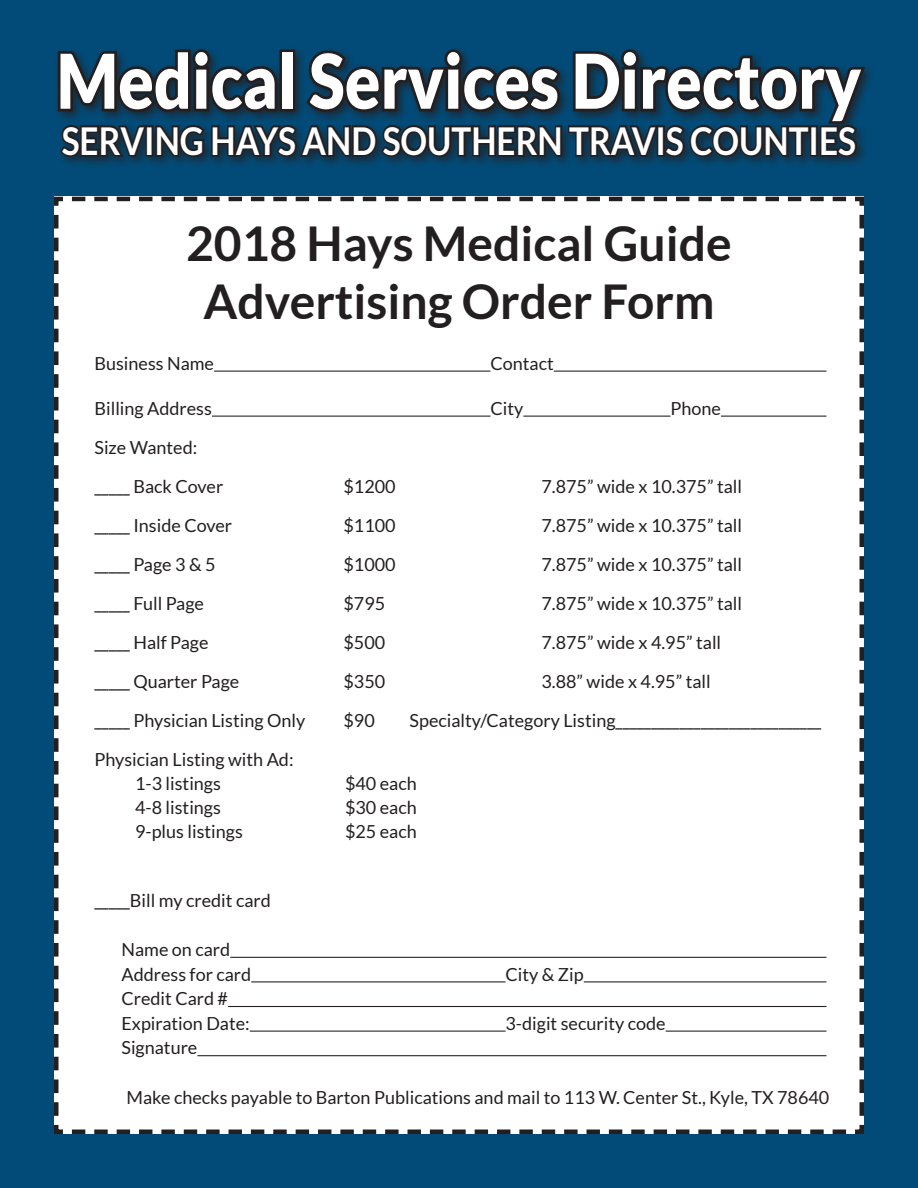
<style>
.page{position:relative;width:918px;height:1188px;background:#024b78}
.page>*{position:absolute;margin:0;border:0;box-sizing:border-box;transform-origin:0 0}
.t1{font:900 75.45px "Lato";color:#fff;scale:.87 1}
.t2{font:700 48px "Lato";color:#231f20}
.t3{font:700 38.4px "Lato";color:#fff;scale:.87 1}
.t4{font:18px "Lato";color:#231f20}
</style>
<div class="page">
<svg style="left:57px;top:49px;width:811px;height:116px"></svg>
<div style="left:54px;top:196px;width:810px;height:938px;background:#fff"></div>
<hr style="left:214px;top:371px;width:276px;height:1px;background:#231f20">
<hr style="left:554px;top:371px;width:273px;height:1px;background:#231f20">
<hr style="left:212px;top:416px;width:278px;height:1px;background:#231f20">
<hr style="left:523px;top:416px;width:147px;height:1px;background:#231f20">
<hr style="left:721px;top:416px;width:105px;height:1px;background:#231f20">
<hr style="left:230px;top:957px;width:597px;height:1px;background:#231f20">
<hr style="left:251px;top:981px;width:254px;height:1px;background:#231f20">
<hr style="left:584px;top:981px;width:243px;height:1px;background:#231f20">
<hr style="left:228px;top:1006px;width:598px;height:1px;background:#231f20">
<hr style="left:250px;top:1031px;width:255px;height:1px;background:#231f20">
<hr style="left:666px;top:1031px;width:161px;height:1px;background:#231f20">
<hr style="left:197px;top:1055px;width:630px;height:1px;background:#231f20">
<p class="t1" style="left:57px;top:37px;width:927px">Medical Services Directory</p>
<p class="t3" style="left:62px;top:119px;width:915px">SERVING HAYS AND SOUTHERN TRAVIS COUNTIES</p>
<p class="t2" style="left:186px;top:216px;width:547px">2018 Hays Medical Guide</p>
<p class="t2" style="left:203px;top:274px;width:513px">Advertising Order Form</p>
<p class="t4" style="left:94px;top:353px;width:121px">Business Name</p>
<p class="t4" style="left:490px;top:353px;width:65px">Contact</p>
<p class="t4" style="left:94px;top:398px;width:119px">Billing Address</p>
<p class="t4" style="left:490px;top:398px;width:34px">City</p>
<p class="t4" style="left:670px;top:398px;width:52px">Phone</p>
<p class="t4" style="left:94px;top:437px;width:104px">Size Wanted:</p>
<p class="t4" style="left:94px;top:476px;width:130px">_____ Back Cover</p>
<p class="t4" style="left:343px;top:476px;width:54px">$1200</p>
<p class="t4" style="left:541px;top:476px;width:202px">7.875” wide x 10.375” tall</p>
<p class="t4" style="left:94px;top:515px;width:139px">_____ Inside Cover</p>
<p class="t4" style="left:343px;top:515px;width:54px">$1100</p>
<p class="t4" style="left:541px;top:515px;width:202px">7.875” wide x 10.375” tall</p>
<p class="t4" style="left:94px;top:554px;width:123px">_____ Page 3 &amp; 5</p>
<p class="t4" style="left:343px;top:554px;width:54px">$1000</p>
<p class="t4" style="left:541px;top:554px;width:202px">7.875” wide x 10.375” tall</p>
<p class="t4" style="left:94px;top:593px;width:111px">_____ Full Page</p>
<p class="t4" style="left:343px;top:593px;width:43px">$795</p>
<p class="t4" style="left:541px;top:593px;width:202px">7.875” wide x 10.375” tall</p>
<p class="t4" style="left:94px;top:632px;width:116px">_____ Half Page</p>
<p class="t4" style="left:343px;top:632px;width:43px">$500</p>
<p class="t4" style="left:541px;top:632px;width:181px">7.875” wide x 4.95” tall</p>
<p class="t4" style="left:94px;top:671px;width:146px">_____ Quarter Page</p>
<p class="t4" style="left:343px;top:671px;width:43px">$350</p>
<p class="t4" style="left:541px;top:671px;width:171px">3.88” wide x 4.95” tall</p>
<p class="t4" style="left:94px;top:710px;width:212px">_____ Physician Listing Only</p>
<p class="t4" style="left:343px;top:710px;width:33px">$90</p>
<p class="t4" style="left:410px;top:710px;width:413px">Specialty/Category Listing_____________________________</p>
<p class="t4" style="left:94px;top:749px;width:201px">Physician Listing with Ad:</p>
<p class="t4" style="left:135px;top:773px;width:87px">1-3 listings</p>
<p class="t4" style="left:345px;top:773px;width:73px">$40 each</p>
<p class="t4" style="left:135px;top:797px;width:87px">4-8 listings</p>
<p class="t4" style="left:345px;top:797px;width:73px">$30 each</p>
<p class="t4" style="left:135px;top:821px;width:109px">9-plus listings</p>
<p class="t4" style="left:345px;top:821px;width:73px">$25 each</p>
<p class="t4" style="left:94px;top:890px;width:178px">_____Bill my credit card</p>
<p class="t4" style="left:122px;top:940px;width:110px">Name on card</p>
<p class="t4" style="left:122px;top:964px;width:131px">Address for card</p>
<p class="t4" style="left:506px;top:964px;width:80px">City &amp; Zip</p>
<p class="t4" style="left:122px;top:989px;width:108px">Credit Card #</p>
<p class="t4" style="left:122px;top:1013px;width:130px">Expiration Date:</p>
<p class="t4" style="left:506px;top:1013px;width:162px">3-digit security code</p>
<p class="t4" style="left:122px;top:1038px;width:77px">Signature</p>
<p class="t4" style="left:127px;top:1087px;width:704px">Make checks payable to Barton Publications and mail to 113 W. Center St., Kyle, TX 78640</p>
</div>
